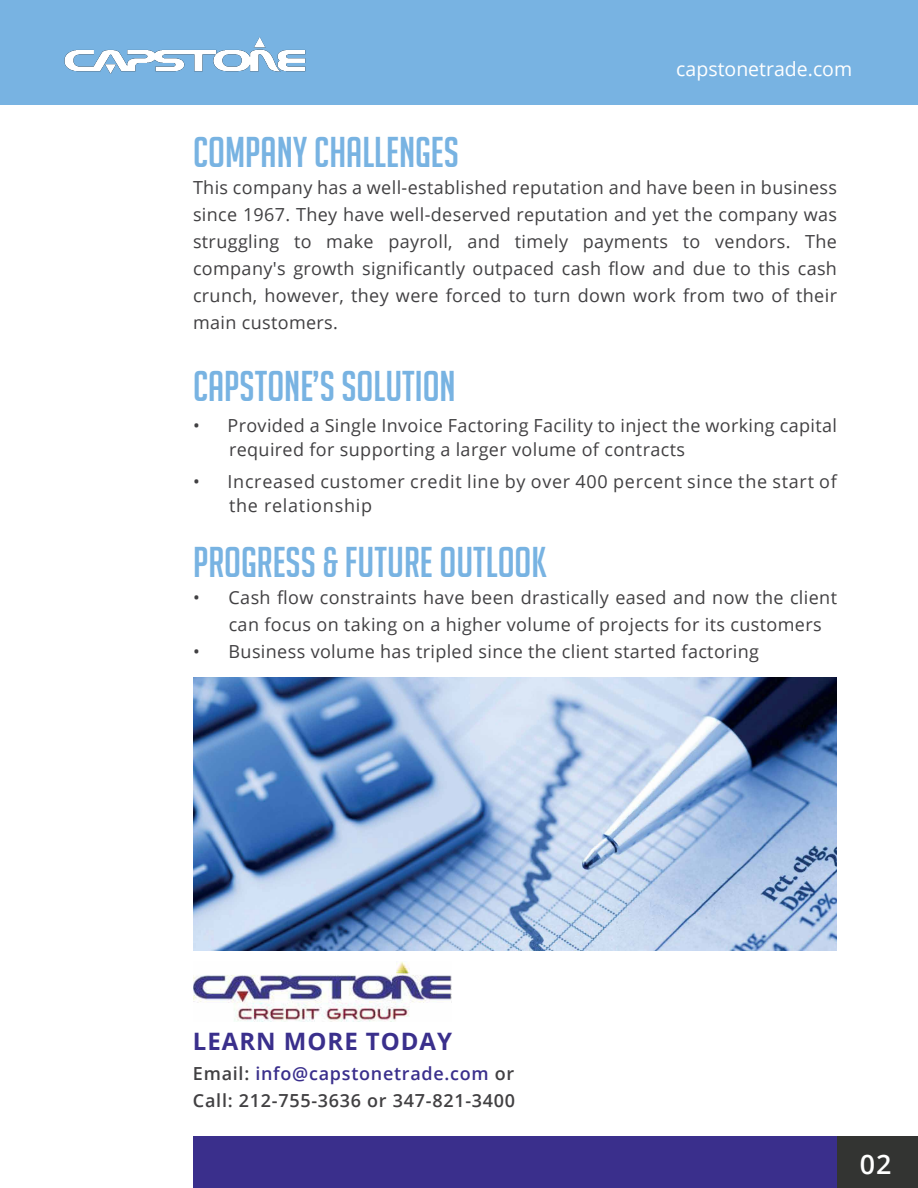
<style>
.page{position:relative;width:918px;height:1188px;background:#fff}
.page>*{position:absolute;margin:0;border:0;box-sizing:border-box;transform-origin:0 0}
.t1{font:42px "Big Noodle Titling";color:#78b3e2}
.t2{font:600 26.85px "Open Sans";color:#fff}
.t3{font:700 24px "Open Sans";letter-spacing:.04em;color:#3a2f8c}
.t4{font:19.5px "Open Sans";color:#fff}
.t5{font:18px/27px "Open Sans";letter-spacing:.02em;color:#414042;text-align:justify}
.t6{font:18px/24px "Open Sans";letter-spacing:.04em;color:#414042}
.t7{font:600 18px/27px "Open Sans";letter-spacing:.04em;color:#414042}
.s1{color:#3a2f8c}
</style>
<div class="page">
<img style="left:193px;top:678px;width:644px;height:273px">
<div style="left:0;top:0;width:917px;height:104px;background:#78b3e2"></div>
<img style="left:64px;top:37px;width:242px;height:37px">
<div style="left:193px;top:1137px;width:644px;height:51px;background:#3a2f8c"></div>
<div style="left:837px;top:1137px;width:81px;height:51px;background:#333432"></div>
<img style="left:193px;top:962px;width:259px;height:60px">
<p class="t4" style="left:676px;top:61px;width:177px">capstonetrade.com</p>
<h1 class="t1" style="left:193px;top:128px;width:267px">COMPANY CHALLENGES</h1>
<p class="t5" style="left:193px;top:174px;width:646px">This company has a well-established reputation and have been in business since 1967. They have well-deserved reputation and yet the company was struggling to make payroll, and timely payments to vendors. The company's growth significantly outpaced cash flow and due to this cash crunch, however, they were forced to turn down work from two of their main customers.</p>
<h1 class="t1" style="left:193px;top:361px;width:264px">CAPSTONE’S SOLUTION</h1>
<p class="t5" style="left:229px;top:413px;width:609px;line-height:24px;text-indent:-36px">• Provided a Single Invoice Factoring Facility to inject the working capital required for supporting a larger volume of contracts</p>
<p class="t6" style="left:229px;top:469px;width:609px;text-indent:-36px">• Increased customer credit line by over 400 percent since the start of the relationship</p>
<h1 class="t1" style="left:193px;top:538px;width:356px">PROGRESS &amp; FUTURE OUTLOOK</h1>
<p class="t5" style="left:193px;top:583px;width:646px">• Cash flow constraints have been drastically eased and now the client</p>
<p class="t5" style="left:229px;top:613px;width:594px">can focus on taking on a higher volume of projects for its customers</p>
<p class="t5" style="left:193px;top:640px;width:8px">ï</p>
<p class="t5" style="left:229px;top:640px;width:532px">Business volume has tripled since the client started factoring</p>
<h3 class="t3" style="left:193px;top:1031px;width:261px">LEARN MORE TODAY</h3>
<p class="t7" style="left:193px;top:1062px;width:324px">Email: <span class="s1">info@capstonetrade.com</span> or<br>Call: 212-755-3636 or 347-821-3400</p>
<h2 class="t2" style="left:860px;top:1153px;width:33px">02</h2>
</div>
